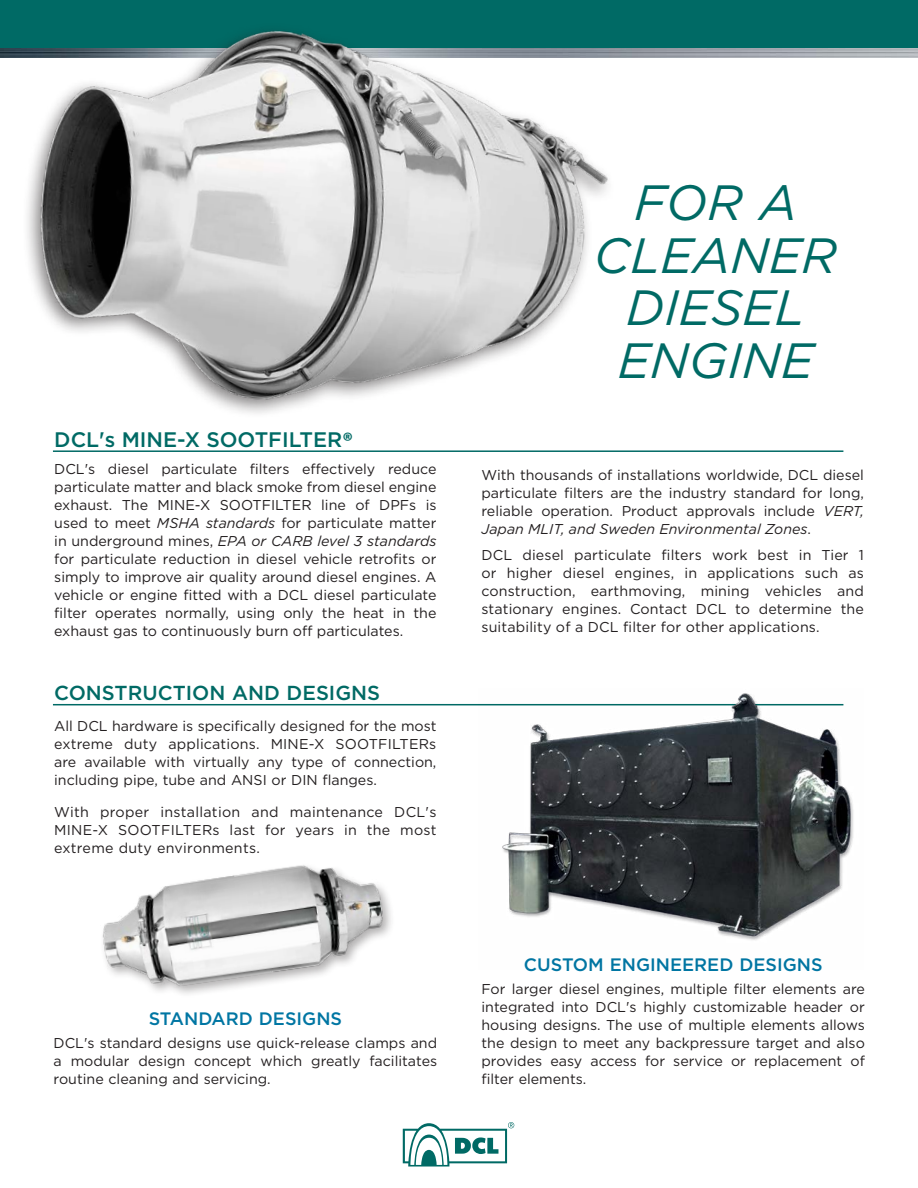
<style>
.page{position:relative;width:918px;height:1188px;background:#fff}
.page>*{position:absolute;margin:0;border:0;box-sizing:border-box;transform-origin:0 0}
.t1{font:italic 49.5px/52.5px "Gotham";color:#006a65;text-align:center}
.t2{font:500 21px "Gotham";color:#006a65}
.t3{font:500 20.25px "Gotham";color:#006a65}
.t4{font:500 18px "Gotham";color:#0076a3}
.t5{font:14.25px/18px "Gotham";color:#231f20;text-align:justify}
.s1{font-family:"Calibri";font-weight:700}
.s2{font-style:italic}
</style>
<div class="page">
<img style="left:102px;top:865px;width:289px;height:129px">
<img style="left:0;top:48px;width:918px;height:10px">
<div style="left:0;top:0;width:918px;height:48px;background:#006a65"></div>
<svg style="left:403px;top:1122px;width:111px;height:45px"></svg>
<img style="left:14px;top:30px;width:693px;height:384px">
<hr style="left:53px;top:704px;width:790px;height:1px;background:#006a65">
<hr style="left:53px;top:450px;width:790px;height:2px;background:#006a65">
<img style="left:478px;top:693px;width:375px;height:247px">
<h1 class="t1" style="left:594px;top:175px;width:245px">FOR A<br>CLEANER<br>DIESEL<br>ENGINE</h1>
<h2 class="t2" style="left:54px;top:426px;width:300px">DCL's MINE-X SOOTFILTER<span class="s1">®</span></h2>
<p class="t5" style="left:54px;top:460px;width:384px">DCL's diesel particulate filters effectively reduce particulate matter and black smoke from diesel engine exhaust. The MINE-X SOOTFILTER line of DPFs is used to meet <span class="s2">MSHA standards</span> for particulate matter in underground mines, <span class="s2">EPA or CARB level 3 standards </span>for particulate reduction in diesel vehicle retrofits or simply to improve air quality around diesel engines. A vehicle or engine fitted with a DCL diesel particulate filter operates normally, using only the heat in the exhaust gas to continuously burn off particulates.</p>
<p class="t5" style="left:482px;top:465px;width:384px">With thousands of installations worldwide, DCL diesel particulate filters are the industry standard for long, reliable operation. Product approvals include <span class="s2">VERT, Japan MLIT, and Sweden Environmental Zones</span>.</p>
<p class="t5" style="left:482px;top:546px;width:384px">DCL diesel particulate filters work best in Tier 1 or higher diesel engines, in applications such as construction, earthmoving, mining vehicles and stationary engines. Contact DCL to determine the suitability of a DCL filter for other applications.</p>
<h3 class="t3" style="left:54px;top:679px;width:328px">CONSTRUCTION AND DESIGNS</h3>
<p class="t5" style="left:54px;top:717px;width:384px">All DCL hardware is specifically designed for the most extreme duty applications. MINE-X SOOTFILTERs are available with virtually any type of connection, including pipe, tube and ANSI or DIN flanges.</p>
<p class="t5" style="left:54px;top:802px;width:384px">With proper installation and maintenance DCL's MINE-X SOOTFILTERs last for years in the most extreme duty environments.</p>
<p class="t4" style="left:149px;top:1006px;width:195px">STANDARD DESIGNS</p>
<p class="t5" style="left:54px;top:1034px;width:385px">DCL's standard designs use quick-release clamps and a modular design concept which greatly facilitates routine cleaning and servicing.</p>
<p class="t4" style="left:524px;top:952px;width:300px">CUSTOM ENGINEERED DESIGNS</p>
<p class="t5" style="left:482px;top:980px;width:385px">For larger diesel engines, multiple filter elements are integrated into DCL's highly customizable header or housing designs. The use of multiple elements allows the design to meet any backpressure target and also provides easy access for service or replacement of filter elements.</p>
</div>
